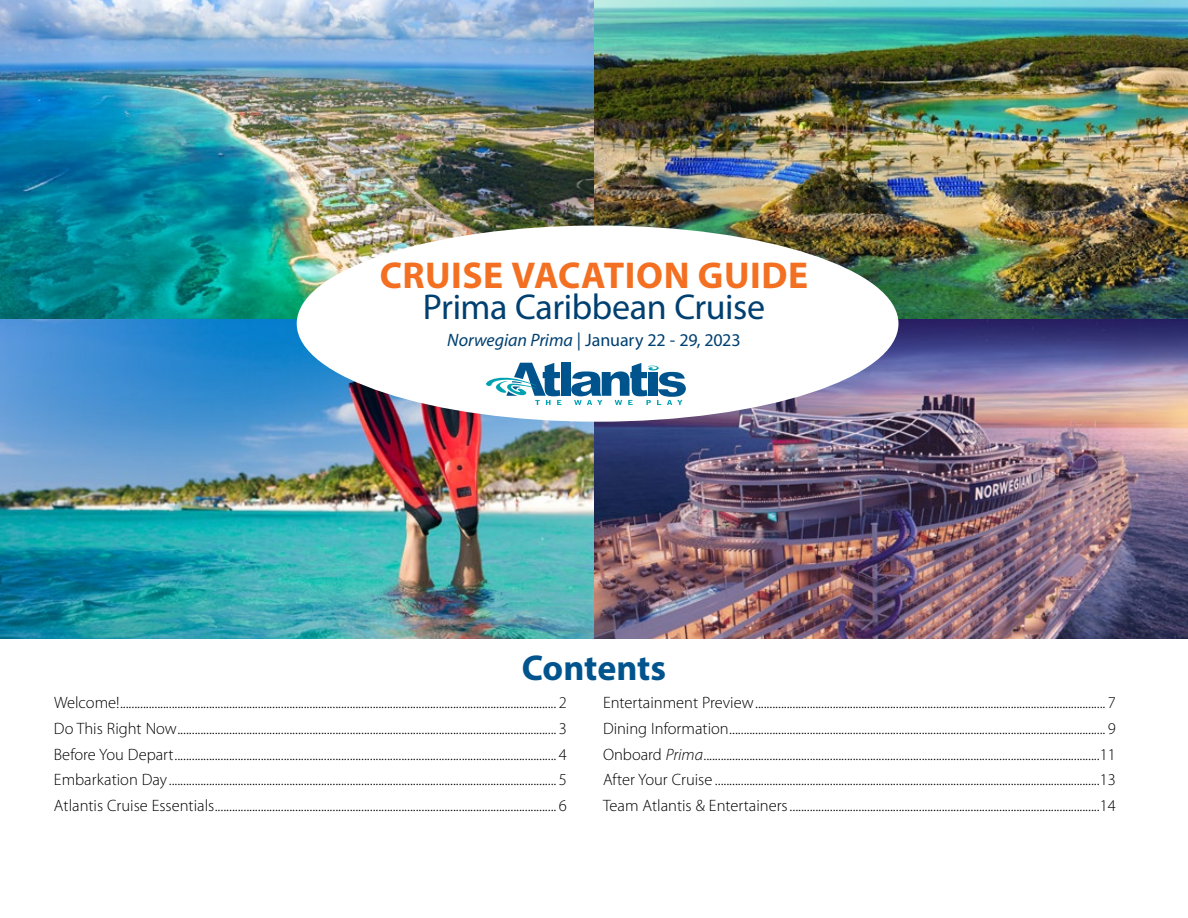
<style>
.page{position:relative;width:1188px;height:918px;background:#fff}
.page>*{position:absolute;margin:0;border:0;box-sizing:border-box;transform-origin:0 0}
.t1{font:700 37.5px "Myriad Pro";letter-spacing:.015em;color:#f36f21}
.t2{font:36px "Myriad Pro";letter-spacing:-.015em;color:#004071}
.t3{font:700 36px "Myriad Pro";letter-spacing:-.005em;color:#00548e}
.t4{font:18px "Myriad Pro";letter-spacing:-.005em;color:#004071}
.t5{font:300 16.5px/25.8px "Myriad Pro";color:#000;text-align:justify}
.s1{font-style:italic}
</style>
<div class="page">
<img style="left:0;top:0;width:594px;height:320px">
<img style="left:594px;top:0;width:594px;height:319px">
<img style="left:0;top:320px;width:594px;height:319px">
<img style="left:594px;top:319px;width:594px;height:320px">
<div style="left:297px;top:226px;width:601px;height:196px;background:#fff;border-radius:50%"></div>
<div style="left:561px;top:363px;width:10px;height:33px;background:#00548e"></div>
<svg style="left:486px;top:363px;width:76px;height:42px"></svg>
<svg style="left:571px;top:363px;width:115px;height:42px"></svg>
<h1 class="t1" style="left:380px;top:251px;width:430px">CRUISE VACATION GUIDE</h1>
<h2 class="t2" style="left:423px;top:285px;width:344px">Prima Caribbean Cruise</h2>
<p class="t4" style="left:447px;top:329px;width:295px"><span class="s1">Norwegian Prima</span> | January 22 - 29, 2023</p>
<h2 class="t3" style="left:522px;top:644px;width:146px">Contents</h2>
<p class="t5" style="left:54px;top:690px;width:515px">Welcome!........................................................................................................................................................ 2<br>Do This Right Now.................................................................................................................................... 3<br>Before You Depart..................................................................................................................................... 4<br>Embarkation Day....................................................................................................................................... 5<br>Atlantis Cruise Essentials....................................................................................................................... 6</p>
<p class="t5" style="left:603px;top:690px;width:515px">Entertainment Preview.......................................................................................................................... 7<br>Dining Information................................................................................................................................... 9<br>Onboard <span class="s1">Prima</span>..........................................................................................................................................11<br>After Your Cruise ......................................................................................................................................13<br>Team Atlantis &amp; Entertainers............................................................................................................14</p>
</div>
